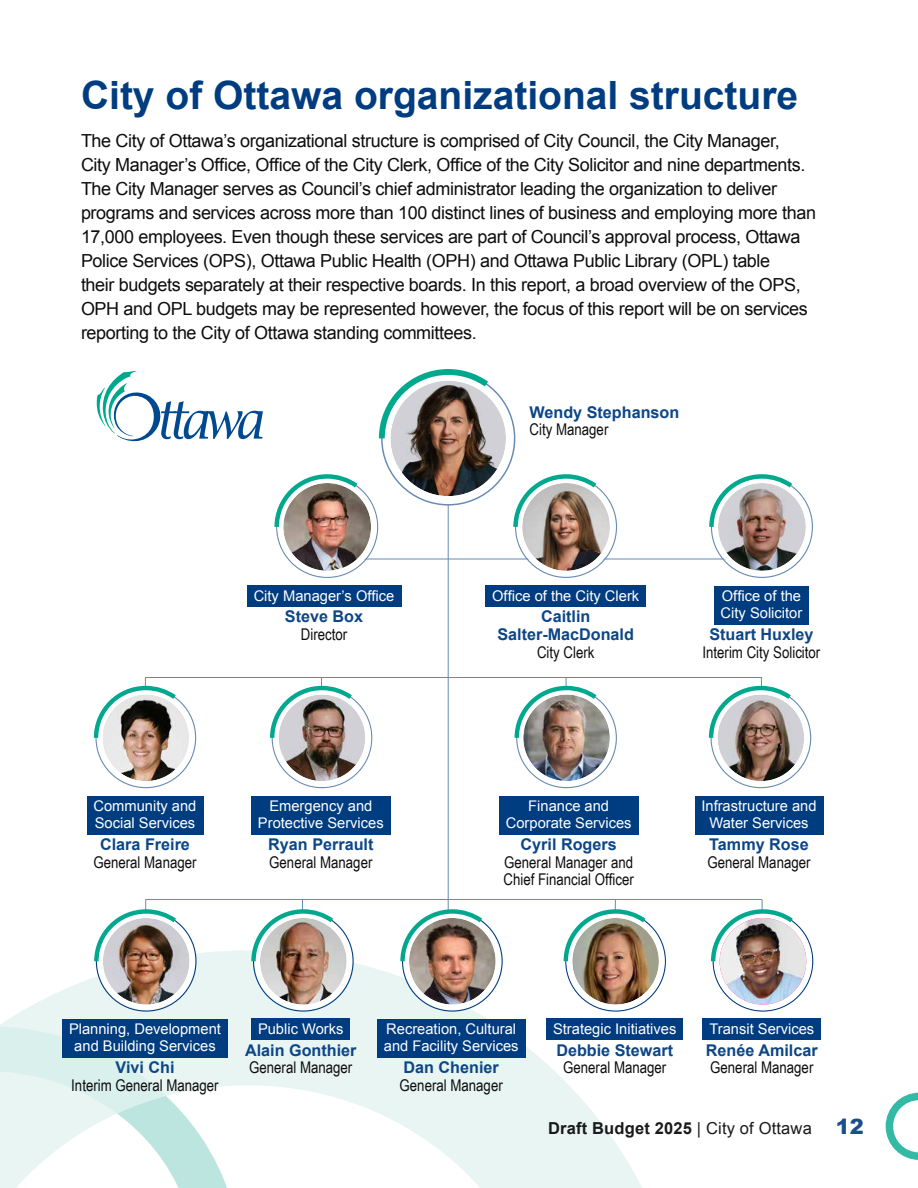
<style>
.page{position:relative;width:918px;height:1188px;background:#fff}
.page>*{position:absolute;margin:0;border:0;box-sizing:border-box;transform-origin:0 0}
.t1{font:700 39px "Arial";color:#003c80}
.t2{font:18px/24px "Arial";letter-spacing:-.02em;color:#0d0d0d}
.t3{font:700 16.5px "Arial";letter-spacing:.01em;color:#1a1a1a}
.t4{font:16.2px/17.7px "Arial Narrow";color:#0d0d0d}
.t5{font:700 16.2px/17.7px "Arial";color:#0d4686;text-align:center}
.t6{font:14.7px/17.7px "Arial";color:#fff;text-align:center}
.s1{font-weight:400}
.s2{font-weight:900;font-size:21px;color:#1a4f8d}
</style>
<div class="page">
<svg style="left:0;top:950px;width:683px;height:238px"></svg>
<svg style="left:0;top:1026px;width:241px;height:162px"></svg>
<svg style="left:886px;top:1093px;width:32px;height:67px"></svg>
<hr style="left:319px;top:559px;width:442px;height:1px;background:#668ab3">
<svg style="left:97px;top:370px;width:166px;height:72px"></svg>
<img style="left:390px;top:381px;width:116px;height:115px;border-radius:58px">
<div style="left:383px;top:373px;width:130px;height:130px;border:7px solid #fff;border-radius:50%"></div>
<svg style="left:378px;top:369px;width:117px;height:75px"></svg>
<img style="left:283px;top:483px;width:88px;height:88px;border-radius:44px">
<div style="left:278px;top:477px;width:99px;height:99px;border:6px solid #fff;border-radius:50%"></div>
<img style="left:274px;top:474px;width:88px;height:57px">
<img style="left:718px;top:483px;width:88px;height:88px;border-radius:44px">
<div style="left:712px;top:477px;width:99px;height:99px;border:6px solid #fff;border-radius:50%"></div>
<svg style="left:709px;top:474px;width:88px;height:57px"></svg>
<img style="left:522px;top:483px;width:88px;height:88px;border-radius:44px">
<div style="left:517px;top:477px;width:99px;height:99px;border:6px solid #fff;border-radius:50%"></div>
<img style="left:513px;top:474px;width:88px;height:57px">
<hr style="left:448px;top:505px;width:1px;height:395px;background:#668ab3">
<hr style="left:145px;top:677px;width:617px;height:1px;background:#668ab3">
<hr style="left:145px;top:899px;width:617px;height:1px;background:#668ab3">
<div style="left:247px;top:586px;width:154px;height:21px;background:#003c80"></div>
<div style="left:714px;top:586px;width:95px;height:39px;background:#003c80"></div>
<div style="left:486px;top:586px;width:160px;height:21px;background:#003c80"></div>
<img style="left:103px;top:695px;width:86px;height:86px;border-radius:43px">
<div style="left:97px;top:689px;width:98px;height:98px;border:6px solid #fff;border-radius:50%"></div>
<svg style="left:93px;top:678px;width:88px;height:64px"></svg>
<img style="left:279px;top:695px;width:86px;height:86px;border-radius:43px">
<div style="left:273px;top:689px;width:98px;height:98px;border:6px solid #fff;border-radius:50%"></div>
<img style="left:270px;top:678px;width:87px;height:64px">
<img style="left:718px;top:695px;width:86px;height:86px;border-radius:43px">
<div style="left:712px;top:689px;width:98px;height:98px;border:6px solid #fff;border-radius:50%"></div>
<svg style="left:708px;top:678px;width:88px;height:64px"></svg>
<div style="left:87px;top:796px;width:116px;height:38px;background:#003c80"></div>
<div style="left:251px;top:796px;width:139px;height:38px;background:#003c80"></div>
<div style="left:499px;top:796px;width:139px;height:38px;background:#003c80"></div>
<div style="left:695px;top:796px;width:128px;height:38px;background:#003c80"></div>
<img style="left:103px;top:918px;width:86px;height:87px;border-radius:43px">
<div style="left:97px;top:912px;width:98px;height:98px;border:6px solid #fff;border-radius:50%"></div>
<img style="left:92px;top:900px;width:89px;height:66px">
<img style="left:260px;top:918px;width:87px;height:87px;border-radius:43px">
<div style="left:254px;top:912px;width:98px;height:98px;border:6px solid #fff;border-radius:50%"></div>
<img style="left:249px;top:900px;width:89px;height:66px">
<img style="left:409px;top:918px;width:87px;height:87px;border-radius:43px">
<div style="left:404px;top:912px;width:97px;height:98px;border:6px solid #fff;border-radius:50%"></div>
<img style="left:398px;top:900px;width:89px;height:66px">
<svg style="left:717px;top:915px;width:92px;height:92px"></svg>
<img style="left:720px;top:918px;width:86px;height:87px;border-radius:43px">
<div style="left:714px;top:912px;width:98px;height:98px;border:6px solid #fff;border-radius:50%"></div>
<img style="left:711px;top:900px;width:87px;height:66px">
<div style="left:62px;top:1019px;width:166px;height:39px;background:#003c80"></div>
<div style="left:251px;top:1019px;width:99px;height:21px;background:#003c80"></div>
<div style="left:377px;top:1019px;width:148px;height:39px;background:#003c80"></div>
<div style="left:703px;top:1019px;width:118px;height:21px;background:#003c80"></div>
<img style="left:572px;top:918px;width:87px;height:87px;border-radius:43px">
<div style="left:567px;top:912px;width:97px;height:98px;border:6px solid #fff;border-radius:50%"></div>
<img style="left:561px;top:900px;width:89px;height:66px">
<div style="left:546px;top:1019px;width:137px;height:21px;background:#003c80"></div>
<img style="left:523px;top:695px;width:87px;height:86px;border-radius:43px">
<div style="left:518px;top:689px;width:97px;height:98px;border:6px solid #fff;border-radius:50%"></div>
<img style="left:514px;top:678px;width:87px;height:64px">
<h1 class="t1" style="left:81px;top:70px;width:719px">City of Ottawa organizational structure</h1>
<p class="t2" style="left:81px;top:129px;width:737px">The City of Ottawa’s organizational structure is comprised of City Council, the City Manager,<br>City Manager’s Office, Office of the City Clerk, Office of the City Solicitor and nine departments.<br>The City Manager serves as Council’s chief administrator leading the organization to deliver programs and services across more than 100 distinct lines of business and employing more than 17,000 employees. Even though these services are part of Council’s approval process, Ottawa Police Services (OPS), Ottawa Public Health (OPH) and Ottawa Public Library (OPL) table<br>their budgets separately at their respective boards. In this report, a broad overview of the OPS, OPH and OPL budgets may be represented however, the focus of this report will be on services reporting to the City of Ottawa standing committees.</p>
<p class="t5" style="left:530px;top:404px;width:151px">Wendy Stephanson</p>
<p class="t4" style="left:530px;top:420px;width:80px">City Manager</p>
<p class="t6" style="left:254px;top:587px;width:142px">City Manager’s Office</p>
<p class="t5" style="left:285px;top:608px;width:80px">Steve Box</p>
<p class="t4" style="left:301px;top:625px;width:48px">Director</p>
<p class="t6" style="left:492px;top:587px;width:149px">Office of the City Clerk</p>
<p class="t5" style="left:497px;top:608px;width:138px">Caitlin<br>Salter-MacDonald</p>
<p class="t4" style="left:537px;top:643px;width:59px">City Clerk</p>
<p class="t6" style="left:721px;top:587px;width:83px;text-align:left">Office of the<br>City Solicitor</p>
<p class="t5" style="left:709px;top:626px;width:106px">Stuart Huxley</p>
<p class="t4" style="left:703px;top:643px;width:119px">Interim City Solicitor</p>
<p class="t6" style="left:94px;top:797px;width:104px;text-align:left">Community and<br>Social Services</p>
<p class="t5" style="left:100px;top:836px;width:91px">Clara Freire</p>
<p class="t4" style="left:93px;top:853px;width:105px">General Manager</p>
<p class="t6" style="left:258px;top:797px;width:127px">Emergency and<br>Protective Services</p>
<p class="t5" style="left:268px;top:836px;width:107px">Ryan Perrault</p>
<p class="t4" style="left:269px;top:853px;width:105px">General Manager</p>
<p class="t6" style="left:506px;top:797px;width:127px">Finance and<br>Corporate Services</p>
<p class="t5" style="left:521px;top:836px;width:98px">Cyril Rogers</p>
<p class="t4" style="left:503px;top:853px;width:132px">General Manager and<br>Chief Financial Officer</p>
<p class="t6" style="left:701px;top:797px;width:117px">Infrastructure and<br>Water Services</p>
<p class="t5" style="left:709px;top:836px;width:101px">Tammy Rose</p>
<p class="t4" style="left:707px;top:853px;width:105px">General Manager</p>
<p class="t6" style="left:69px;top:1020px;width:153px">Planning, Development and Building Services</p>
<p class="t5" style="left:116px;top:1059px;width:61px">Vivi Chi</p>
<p class="t4" style="left:71px;top:1076px;width:149px">Interim General Manager</p>
<p class="t6" style="left:258px;top:1020px;width:87px">Public Works</p>
<p class="t5" style="left:245px;top:1042px;width:113px">Alain Gonthier</p>
<p class="t4" style="left:249px;top:1058px;width:105px">General Manager</p>
<p class="t6" style="left:384px;top:1020px;width:136px;text-align:left">Recreation, Cultural and Facility Services</p>
<p class="t5" style="left:404px;top:1059px;width:97px">Dan Chenier</p>
<p class="t4" style="left:400px;top:1076px;width:105px">General Manager</p>
<p class="t6" style="left:553px;top:1020px;width:125px">Strategic Initiatives</p>
<p class="t5" style="left:556px;top:1042px;width:118px">Debbie Stewart</p>
<p class="t4" style="left:563px;top:1058px;width:105px">General Manager</p>
<p class="t6" style="left:709px;top:1020px;width:106px">Transit Services</p>
<p class="t5" style="left:706px;top:1042px;width:113px">Renée Amilcar</p>
<p class="t4" style="left:710px;top:1058px;width:105px">General Manager</p>
<p class="t3" style="left:548px;top:1117px;width:317px">Draft Budget 2025 <span class="s1">| City of Ottawa</span> <span class="s2">12</span></p>
</div>
